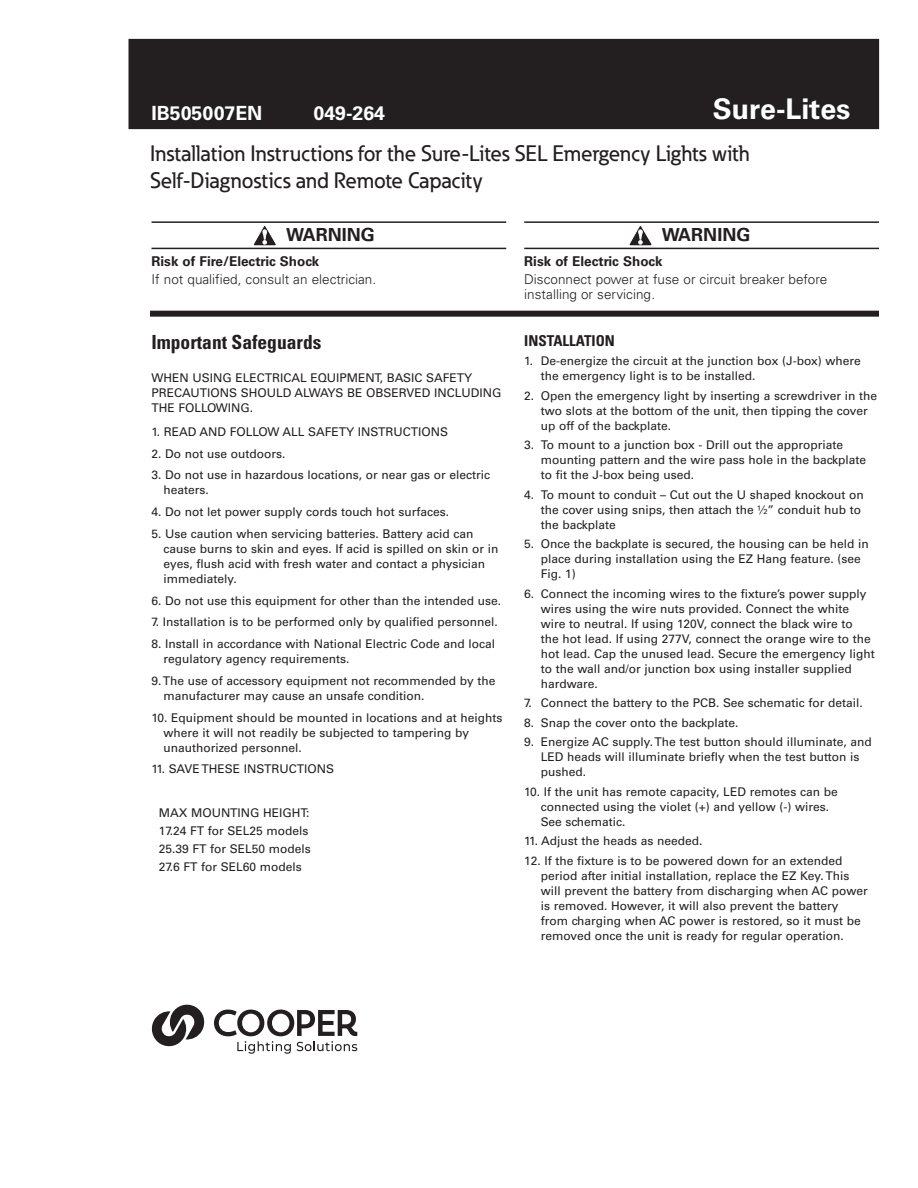
<style>
.page{position:relative;width:918px;height:1188px;background:#fff}
.page>*{position:absolute;margin:0;border:0;box-sizing:border-box;transform-origin:0 0}
.t1{font:700 28.5px "Univers LT Std";color:#fff}
.t2{font:500 22.2px/26.5px "Eaton";color:#231f20}
.t3{font:700 condensed 19.5px "Univers LT Std";color:#231f20}
.t4{font:700 19.5px "Univers LT Std";color:#fff}
.t5{font:700 18px "Univers LT Std";color:#231f20}
.t6{font:700 condensed 15px "Univers LT Std";color:#231f20}
.t7{font:300 13.5px/15px "Univers LT Std";color:#231f20}
.t8{font:700 13.5px "Univers LT Std";color:#231f20}
.t9{font:12px/15px "Univers LT Std";color:#231f20}
</style>
<div class="page">
<div style="left:129px;top:39px;width:750px;height:90px;background:#231f20"></div>
<hr style="left:152px;top:221px;width:354px;height:2px;background:#231f20">
<hr style="left:152px;top:248px;width:354px;height:1px;background:#231f20">
<hr style="left:524px;top:221px;width:355px;height:2px;background:#231f20">
<hr style="left:524px;top:248px;width:355px;height:1px;background:#231f20">
<svg style="left:629px;top:226px;width:23px;height:20px"></svg>
<svg style="left:253px;top:226px;width:24px;height:20px"></svg>
<div style="left:150px;top:311px;width:729px;height:6px;background:#231f20"></div>
<svg style="left:151px;top:1004px;width:54px;height:43px"></svg>
<svg style="left:214px;top:1010px;width:143px;height:44px"></svg>
<h1 class="t1" style="left:713px;top:93px;width:139px">Sure-Lites</h1>
<h3 class="t4" style="left:152px;top:101px;width:112px">IB505007EN</h3>
<h3 class="t4" style="left:314px;top:101px;width:73px">049-264</h3>
<h2 class="t2" style="left:150px;top:140px;width:601px">Installation Instructions for the Sure-Lites SEL Emergency Lights with<br>Self-Diagnostics and Remote Capacity</h2>
<h3 class="t5" style="left:286px;top:224px;width:90px">WARNING</h3>
<p class="t8" style="left:152px;top:253px;width:169px">Risk of Fire/Electric Shock</p>
<p class="t7" style="left:152px;top:271px;width:226px">If not qualified, consult an electrician.</p>
<h3 class="t5" style="left:662px;top:224px;width:90px">WARNING</h3>
<p class="t8" style="left:524px;top:253px;width:140px">Risk of Electric Shock</p>
<p class="t7" style="left:524px;top:271px;width:305px">Disconnect power at fuse or circuit breaker before installing or servicing.</p>
<h3 class="t3" style="left:151px;top:330px;width:172px">Important Safeguards</h3>
<p class="t9" style="left:151px;top:370px;width:352px">WHEN USING ELECTRICAL EQUIPMENT, BASIC SAFETY<br>PRECAUTIONS SHOULD ALWAYS BE OBSERVED INCLUDING<br>THE FOLLOWING.</p>
<p class="t9" style="left:151px;top:424px;width:298px">1. READ AND FOLLOW ALL SAFETY INSTRUCTIONS</p>
<p class="t9" style="left:151px;top:446px;width:136px">2. Do not use outdoors.</p>
<p class="t9" style="left:163px;top:468px;width:328px;text-indent:-12px">3. Do not use in hazardous locations, or near gas or electric heaters.</p>
<p class="t9" style="left:151px;top:504px;width:299px">4. Do not let power supply cords touch hot surfaces.</p>
<p class="t9" style="left:163px;top:526px;width:337px;text-indent:-12px">5. Use caution when servicing batteries. Battery acid can cause burns to skin and eyes. If acid is spilled on skin or in eyes, flush acid with fresh water and contact a physician immediately.</p>
<p class="t9" style="left:151px;top:593px;width:351px">6. Do not use this equipment for other than the intended use.</p>
<p class="t9" style="left:151px;top:615px;width:348px">7. Installation is to be performed only by qualified personnel.</p>
<p class="t9" style="left:163px;top:636px;width:333px;text-indent:-12px">8. Install in accordance with National Electric Code and local regulatory agency requirements.</p>
<p class="t9" style="left:163px;top:673px;width:334px;text-indent:-12px">9. The use of accessory equipment not recommended by the manufacturer may cause an unsafe condition.</p>
<p class="t9" style="left:163px;top:710px;width:341px;text-indent:-12px">10. Equipment should be mounted in locations and at heights where it will not readily be subjected to tampering by unauthorized personnel.</p>
<p class="t9" style="left:151px;top:762px;width:184px">11. SAVE THESE INSTRUCTIONS</p>
<p class="t9" style="left:159px;top:804px;width:154px;line-height:18px">MAX MOUNTING HEIGHT:<br>17.24 FT for SEL25 models<br>25.39 FT for SEL50 models<br>27.6 FT for SEL60 models</p>
<p class="t6" style="left:524px;top:331px;width:92px">INSTALLATION</p>
<p class="t9" style="left:541px;top:353px;width:322px;text-indent:-16px">1. De-energize the circuit at the junction box (J-box) where the emergency light is to be installed.</p>
<p class="t9" style="left:541px;top:388px;width:338px;text-indent:-16px">2. Open the emergency light by inserting a screwdriver in the two slots at the bottom of the unit, then tipping the cover up off of the backplate.</p>
<p class="t9" style="left:541px;top:437px;width:327px;text-indent:-16px">3. To mount to a junction box - Drill out the appropriate mounting pattern and the wire pass hole in the backplate to fit the J-box being used.</p>
<p class="t9" style="left:541px;top:487px;width:325px;text-indent:-16px">4. To mount to conduit – Cut out the U shaped knockout on the cover using snips, then attach the ½” conduit hub to the backplate</p>
<p class="t9" style="left:541px;top:536px;width:330px;text-indent:-16px">5. Once the backplate is secured, the housing can be held in place during installation using the EZ Hang feature. (see<br>Fig. 1)</p>
<p class="t9" style="left:541px;top:586px;width:336px;text-indent:-16px">6. Connect the incoming wires to the fixture’s power supply wires using the wire nuts provided. Connect the white wire to neutral. If using 120V, connect the black wire to<br>the hot lead. If using 277V, connect the orange wire to the hot lead. Cap the unused lead. Secure the emergency light to the wall and/or junction box using installer supplied hardware.</p>
<p class="t9" style="left:524px;top:695px;width:340px">7. Connect the battery to the PCB. See schematic for detail.</p>
<p class="t9" style="left:524px;top:715px;width:216px">8. Snap the cover onto the backplate.</p>
<p class="t9" style="left:541px;top:734px;width:333px;text-indent:-16px">9. Energize AC supply. The test button should illuminate, and<br>LED heads will illuminate briefly when the test button is pushed.</p>
<p class="t9" style="left:541px;top:784px;width:298px;text-indent:-16px">10. If the unit has remote capacity, LED remotes can be connected using the violet (+) and yellow (-) wires.<br>See schematic.</p>
<p class="t9" style="left:524px;top:833px;width:180px">11. Adjust the heads as needed.</p>
<p class="t9" style="left:541px;top:853px;width:328px;text-indent:-16px">12. If the fixture is to be powered down for an extended period after initial installation, replace the EZ Key. This will prevent the battery from discharging when AC power is removed. However, it will also prevent the battery from charging when AC power is restored, so it must be removed once the unit is ready for regular operation.</p>
</div>
